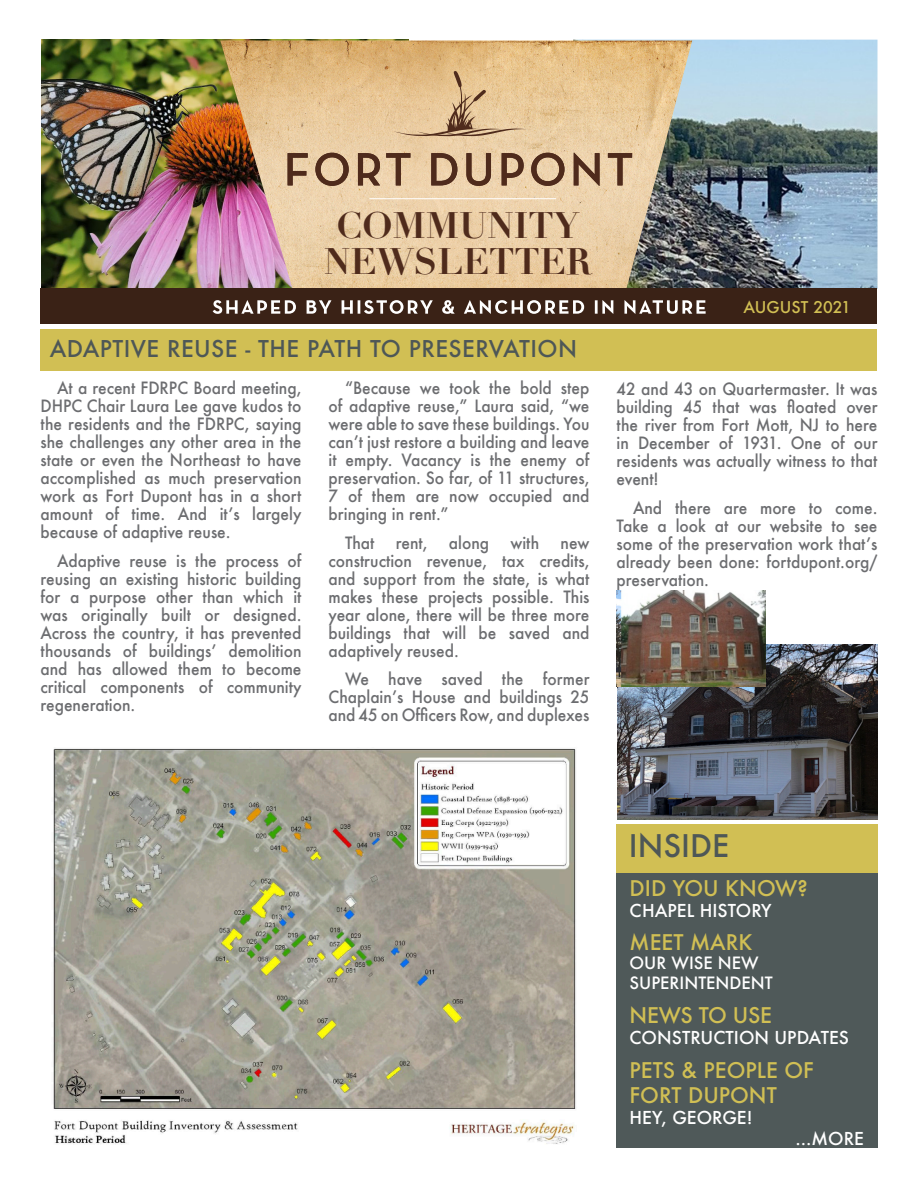
<style>
.page{position:relative;width:918px;height:1188px;background:#fff}
.page>*{position:absolute;margin:0;border:0;box-sizing:border-box;transform-origin:0 0}
.t1{font:700 36px "Didot";color:#4f2b1c}
.t2{font:500 30.3px "Futura";color:#4e5757}
.t3{font:500 22.5px "Futura";letter-spacing:.02em;color:#4e5757}
.t4{font:500 21px/25.2px "Futura";color:#d1bf54}
.t5{font:500 17.4px "Futura";color:#fff}
.t6{font:500 16.5px/18px "Futura";color:#6c6d70;text-align:justify;scale:.94 1}
.t7{font:500 16.5px/19.8px "Futura";color:#fff}
.t8{font:500 15.75px "Futura";color:#d1bf54}
</style>
<div class="page">
<img style="left:617px;top:645px;width:261px;height:174px">
<div style="left:40px;top:330px;width:838px;height:41px;background:#d1bf54"></div>
<img style="left:692px;top:40px;width:186px;height:248px">
<img style="left:41px;top:40px;width:179px;height:248px">
<img style="left:220px;top:40px;width:472px;height:248px">
<div style="left:40px;top:288px;width:838px;height:36px;background:#3a2216"></div>
<svg style="left:213px;top:300px;width:493px;height:14px"></svg>
<svg style="left:288px;top:153px;width:20px;height:33px"></svg>
<svg style="left:315px;top:153px;width:34px;height:33px"></svg>
<svg style="left:358px;top:153px;width:22px;height:33px"></svg>
<svg style="left:386px;top:153px;width:24px;height:33px"></svg>
<svg style="left:431px;top:153px;width:26px;height:33px"></svg>
<svg style="left:466px;top:153px;width:25px;height:33px"></svg>
<svg style="left:502px;top:153px;width:22px;height:33px"></svg>
<svg style="left:531px;top:153px;width:34px;height:33px"></svg>
<svg style="left:574px;top:153px;width:26px;height:33px"></svg>
<svg style="left:608px;top:153px;width:24px;height:33px"></svg>
<svg style="left:393px;top:71px;width:134px;height:65px;background:#dab98c"></svg>
<hr style="left:369px;top:198px;width:187px;height:1px;background:#fff">
<img style="left:53px;top:748px;width:523px;height:396px">
<img style="left:616px;top:590px;width:149px;height:97px">
<div style="left:616px;top:849px;width:262px;height:299px;background:#4f5959"></div>
<div style="left:616px;top:824px;width:262px;height:49px;background:#d1bf54"></div>
<p class="t1" style="left:337px;top:203px;width:244px">COMMUNITY</p>
<p class="t1" style="left:324px;top:239px;width:270px">NEWSLETTER</p>
<p class="t3" style="left:50px;top:333px;width:529px">ADAPTIVE REUSE - THE PATH TO PRESERVATION</p>
<p class="t6" style="left:40px;top:378px;width:279px;text-indent:16px">At a recent FDRPC Board meeting, DHPC Chair Laura Lee gave kudos to the residents and the FDRPC, saying she challenges any other area in the state or even the Northeast to have accomplished as much preservation work as Fort Dupont has in a short amount of time. And it’s largely because of adaptive reuse.</p>
<p class="t6" style="left:40px;top:551px;width:279px;text-indent:16px">Adaptive reuse is the process of reusing an existing historic building for a purpose other than which it was originally built or designed.<br>Across the country, it has prevented thousands of buildings’ demolition and has allowed them to become critical components of community regeneration.</p>
<p class="t6" style="left:328px;top:378px;width:279px;text-indent:16px">“Because we took the bold step of adaptive reuse,” Laura said, “we were able to save these buildings. You can’t just restore a building and leave it empty. Vacancy is the enemy of preservation. So far, of 11 structures, 7 of them are now occupied and bringing in rent.”</p>
<p class="t6" style="left:345px;top:533px;width:33px">That</p>
<p class="t6" style="left:396px;top:533px;width:35px">rent,</p>
<p class="t6" style="left:449px;top:533px;width:44px">along</p>
<p class="t6" style="left:510px;top:533px;width:32px">with</p>
<p class="t6" style="left:328px;top:533px;width:279px;text-indent:232px">new construction revenue, tax credits, and support from the state, is what makes these projects possible. This year alone, there will be three more buildings that will be saved and adaptively reused.</p>
<p class="t6" style="left:328px;top:670px;width:279px;text-indent:16px">We have saved the former Chaplain’s House and buildings 25 and 45 on Officers Row, and duplexes</p>
<p class="t8" style="left:744px;top:296px;width:109px">AUGUST 2021</p>
<p class="t6" style="left:616px;top:380px;width:279px">42 and 43 on Quartermaster. It was building 45 that was floated over the river from Fort Mott, NJ to here in December of 1931. One of our residents was actually witness to that event!</p>
<p class="t6" style="left:616px;top:499px;width:279px;text-indent:16px">And there are more to come.<br>Take a look at our website to see some of the preservation work that’s already been done: fortdupont.org/ preservation.</p>
<p class="t2" style="left:629px;top:825px;width:102px">INSIDE</p>
<p class="t4" style="left:630px;top:875px;width:180px">DID YOU KNOW?</p>
<p class="t5" style="left:630px;top:898px;width:144px">CHAPEL HISTORY</p>
<p class="t4" style="left:630px;top:929px;width:124px">MEET MARK</p>
<p class="t7" style="left:630px;top:953px;width:145px">OUR WISE NEW<br>SUPERINTENDENT</p>
<p class="t4" style="left:630px;top:1002px;width:144px">NEWS TO USE</p>
<p class="t5" style="left:630px;top:1025px;width:221px">CONSTRUCTION UPDATES</p>
<p class="t4" style="left:630px;top:1057px;width:186px">PETS &amp; PEOPLE OF<br>FORT DUPONT</p>
<p class="t5" style="left:630px;top:1106px;width:124px">HEY, GEORGE!</p>
<p class="t5" style="left:796px;top:1126px;width:70px">...MORE</p>
</div>
